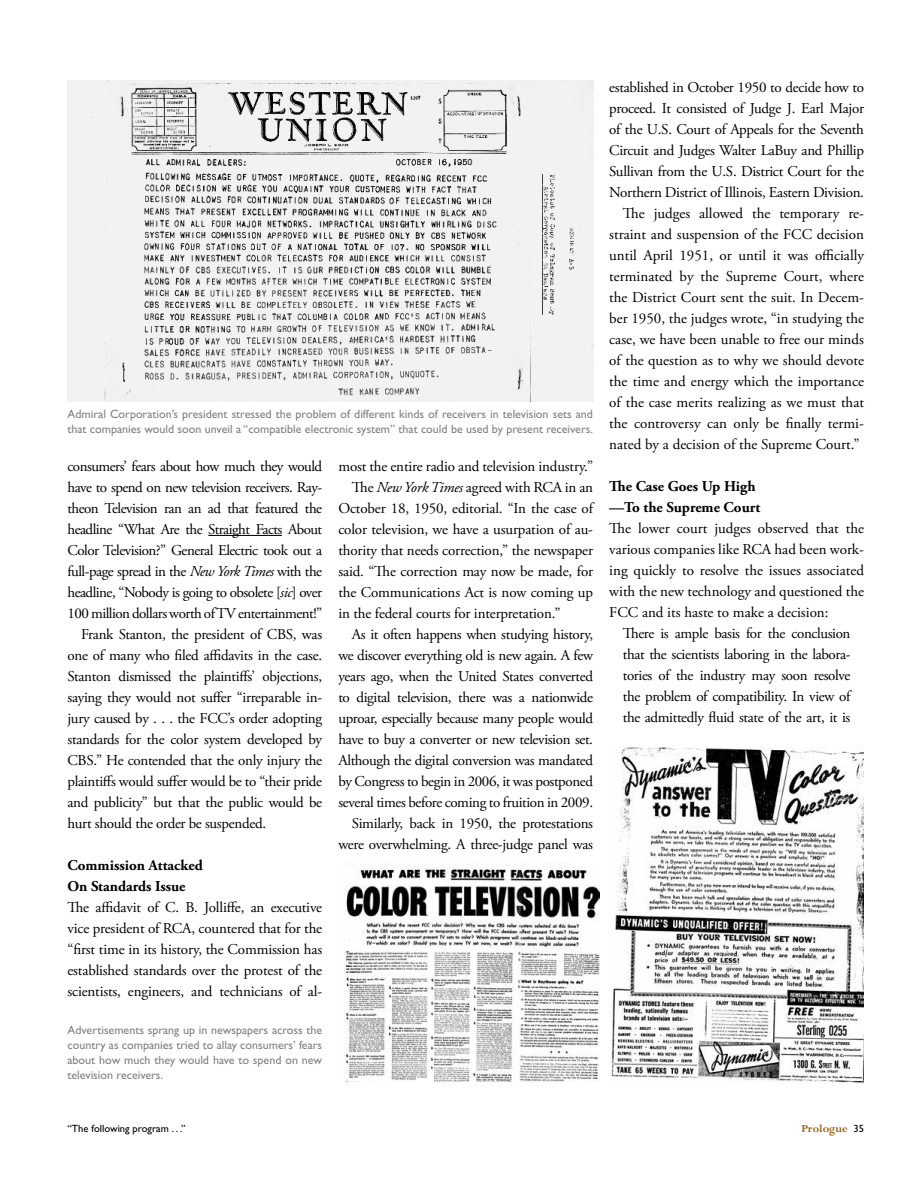
<style>
.page{position:relative;width:918px;height:1188px;background:#fff}
.page>*{position:absolute;margin:0;border:0;box-sizing:border-box;transform-origin:0 0}
.t1{font:15px/21px "Adobe Garamond Pro";letter-spacing:-.02em;color:#000;text-align:justify}
.t2{font:700 15px/21px "Adobe Garamond Pro";color:#000}
.t3{font:12px/15px "Gill Sans";color:#808285}
.t4{font:700 12px "Perpetua Std";color:#9b5f0e}
.t5{font:10.5px "Gill Sans Std";color:#000}
.s1{font-style:italic}
.s2{font-family:"Gill Sans Std";font-weight:400;font-size:10.5px;color:#000}
</style>
<div class="page">
<hr style="left:208px;top:535px;width:74px;height:1px;background:#000">
<img style="left:68px;top:81px;width:525px;height:321px">
<img style="left:344px;top:863px;width:256px;height:219px">
<img style="left:611px;top:747px;width:253px;height:336px">
<p class="t3" style="left:68px;top:407px;width:527px">Admiral Corporation’s president stressed the problem of different kinds of receivers in television sets and that companies would soon unveil a “compatible electronic system” that could be used by present receivers.</p>
<p class="t1" style="left:68px;top:456px;width:256px">consumers’ fears about how much they would</p>
<p class="t1" style="left:68px;top:477px;width:256px">have to spend on new television receivers. Ray-</p>
<p class="t1" style="left:68px;top:498px;width:256px">theon Television ran an ad that featured the</p>
<p class="t1" style="left:68px;top:519px;width:256px">headline “What Are the Straight Facts About</p>
<p class="t1" style="left:68px;top:540px;width:256px">Color Television?” General Electric took out a</p>
<p class="t1" style="left:68px;top:561px;width:256px">full-page spread in the <span class="s1">New York Times</span> with the</p>
<p class="t1" style="left:68px;top:582px;width:256px">headline, “Nobody is going to obsolete [<span class="s1">sic</span>] over</p>
<p class="t1" style="left:68px;top:603px;width:256px">100 million dollars worth ofTV entertainment!”</p>
<p class="t1" style="left:81px;top:624px;width:243px">Frank Stanton, the president of CBS, was</p>
<p class="t1" style="left:68px;top:645px;width:256px">one of many who filed affidavits in the case.</p>
<p class="t1" style="left:68px;top:666px;width:256px">Stanton dismissed the plaintiffs’ objections,</p>
<p class="t1" style="left:68px;top:687px;width:256px">saying they would not suffer “irreparable in-</p>
<p class="t1" style="left:68px;top:708px;width:256px">jury caused by . . . the FCC’s order adopting</p>
<p class="t1" style="left:68px;top:729px;width:256px">standards for the color system developed by</p>
<p class="t1" style="left:68px;top:750px;width:256px">CBS.” He contended that the only injury the</p>
<p class="t1" style="left:68px;top:771px;width:256px">plaintiffs would suffer would be to “their pride</p>
<p class="t1" style="left:68px;top:792px;width:256px">and publicity” but that the public would be</p>
<p class="t1" style="left:68px;top:813px;width:200px">hurt should the order be suspended.</p>
<p class="t2" style="left:68px;top:855px;width:137px">Commission Attacked<br>On Standards Issue</p>
<p class="t1" style="left:68px;top:897px;width:256px">The affidavit of C. B. Jolliffe, an executive vice president of RCA, countered that for the “first time in its history, the Commission has established standards over the protest of the scientists, engineers, and technicians of al-</p>
<p class="t3" style="left:68px;top:1023px;width:256px;text-align:justify">Advertisements sprang up in newspapers across the country as companies tried to allay consumers’ fears about how much they would have to spend on new television receivers.</p>
<p class="t1" style="left:338px;top:456px;width:256px">most the entire radio and television industry.”</p>
<p class="t1" style="left:352px;top:477px;width:243px">The <span class="s1">New York Times</span> agreed with RCA in an</p>
<p class="t1" style="left:338px;top:498px;width:258px">October 18, 1950, editorial. “In the case of</p>
<p class="t1" style="left:338px;top:519px;width:256px">color television, we have a usurpation of au-</p>
<p class="t1" style="left:338px;top:540px;width:256px">thority that needs correction,” the newspaper</p>
<p class="t1" style="left:338px;top:561px;width:256px">said. “The correction may now be made, for</p>
<p class="t1" style="left:338px;top:582px;width:256px">the Communications Act is now coming up</p>
<p class="t1" style="left:338px;top:603px;width:224px">in the federal courts for interpretation.”</p>
<p class="t1" style="left:352px;top:624px;width:243px">As it often happens when studying history,</p>
<p class="t1" style="left:338px;top:645px;width:256px">we discover everything old is new again. A few</p>
<p class="t1" style="left:338px;top:666px;width:256px">years ago, when the United States converted</p>
<p class="t1" style="left:338px;top:687px;width:256px">to digital television, there was a nationwide</p>
<p class="t1" style="left:338px;top:708px;width:256px">uproar, especially because many people would</p>
<p class="t1" style="left:338px;top:729px;width:256px">have to buy a converter or new television set.</p>
<p class="t1" style="left:338px;top:750px;width:256px">Although the digital conversion was mandated</p>
<p class="t1" style="left:338px;top:771px;width:256px">by Congress to begin in 2006, it was postponed</p>
<p class="t1" style="left:338px;top:792px;width:256px">several times before coming to fruition in 2009.</p>
<p class="t1" style="left:352px;top:813px;width:243px">Similarly, back in 1950, the protestations</p>
<p class="t1" style="left:338px;top:834px;width:256px">were overwhelming. A three-judge panel was</p>
<p class="t1" style="left:609px;top:77px;width:256px;text-align:right">established in October 1950 to decide how to proceed. It consisted of Judge J. Earl Major of the U.S. Court of Appeals for the Seventh Circuit and Judges Walter LaBuy and Phillip Sullivan from the U.S. District Court for the Northern District of Illinois, Eastern Division.<br>The judges allowed the temporary re&shy;straint and suspension of the FCC decision until April 1951, or until it was officially terminated by the Supreme Court, where the District Court sent the suit. In Decem&shy;ber 1950, the judges wrote, “in studying the case, we have been unable to free our minds of the question as to why we should devote the time and energy which the importance of the case merits realizing as we must that the controversy can only be finally termi&shy;nated by a decision of the Supreme Court.”</p>
<p class="t2" style="left:609px;top:476px;width:153px">The Case Goes Up High —To the Supreme Court</p>
<p class="t1" style="left:609px;top:518px;width:256px">The lower court judges observed that the various companies like RCA had been work&shy;ing quickly to resolve the issues associated with the new technology and questioned the FCC and its haste to make a decision:</p>
<p class="t1" style="left:623px;top:623px;width:231px">There is ample basis for the conclusion that the scientists laboring in the labora&shy;tories of the industry may soon resolve the problem of compatibility. In view of the admittedly fluid state of the art, it is</p>
<p class="t5" style="left:68px;top:1122px;width:120px">“The following program . . .”</p>
<p class="t4" style="left:801px;top:1122px;width:64px">Prologue <span class="s2">35</span></p>
</div>
